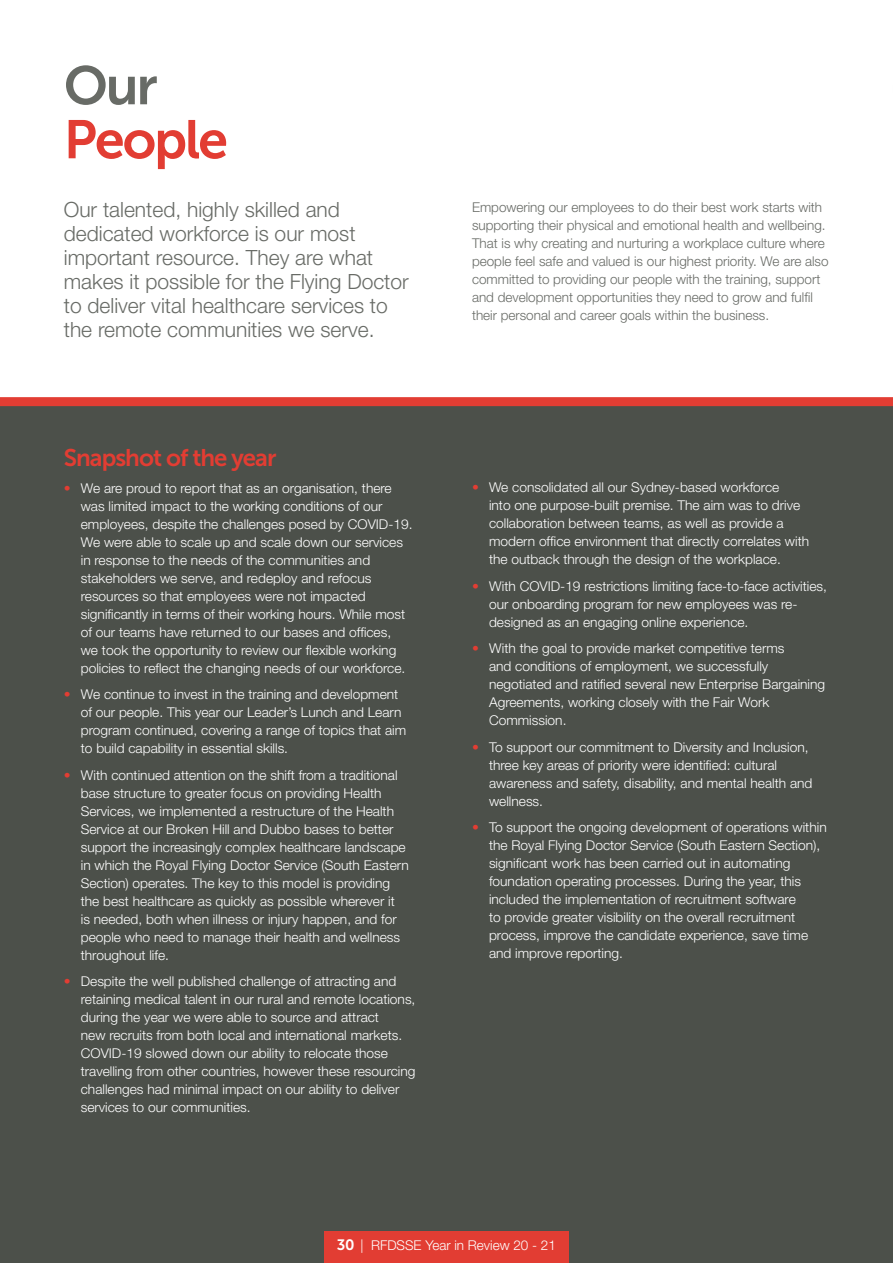
<style>
.page{position:relative;width:893px;height:1263px;background:#fff}
.page>*{position:absolute;margin:0;border:0;box-sizing:border-box;transform-origin:0 0}
.t1{font:54px "Museo Sans 700";letter-spacing:-.04em;color:#e23d33}
.t2{font:54px "Museo Sans 700";color:#686b66}
.t3{font:24px "Museo Sans 700";letter-spacing:-.04em;color:#e23d33}
.t4{font:300 21px/24px "Helvetica Neue LT Pro";color:#686b66}
.t5{font:300 13.5px/18px "Helvetica Neue LT Pro";color:#fff}
.t6{font:300 13.5px/18px "Helvetica Neue LT Pro";color:#686b66}
.s1{color:#e23d33}
.s2{font-family:"Museo Sans 700";font-weight:400;font-size:15px}
</style>
<div class="page">
<div style="left:0;top:402px;width:893px;height:861px;background:#4c504a"></div>
<div style="left:0;top:397px;width:893px;height:9px;background:#e23d33"></div>
<div style="left:324px;top:1231px;width:244px;height:32px;background:#e23d33"></div>
<h1 class="t2" style="left:64px;top:56px;width:95px">Our</h1>
<h1 class="t1" style="left:64px;top:110px;width:166px">People</h1>
<h3 class="t4" style="left:64px;top:197px;width:346px">Our talented, highly skilled and dedicated workforce is our most important resource. They are what makes it possible for the Flying Doctor to deliver vital healthcare services to the remote communities we serve.</h3>
<h2 class="t3" style="left:64px;top:444px;width:214px">Snapshot of the year</h2>
<p class="t5" style="left:81px;top:478px;width:333px;text-indent:-17px"><span class="s1">•</span> We are proud to report that as an organisation, there was limited impact to the working conditions of our employees, despite the challenges posed by COVID-19.<br>We were able to scale up and scale down our services in response to the needs of the communities and stakeholders we serve, and redeploy and refocus resources so that employees were not impacted significantly in terms of their working hours. While most of our teams have returned to our bases and offices,<br>we took the opportunity to review our flexible working policies to reflect the changing needs of our workforce.</p>
<p class="t5" style="left:81px;top:685px;width:327px;text-indent:-17px"><span class="s1">•</span> We continue to invest in the training and development of our people. This year our Leader’s Lunch and Learn program continued, covering a range of topics that aim to build capability in essential skills.</p>
<p class="t5" style="left:81px;top:765px;width:330px;text-indent:-17px"><span class="s1">•</span> With continued attention on the shift from a traditional base structure to greater focus on providing Health Services, we implemented a restructure of the Health Service at our Broken Hill and Dubbo bases to better support the increasingly complex healthcare landscape in which the Royal Flying Doctor Service (South Eastern Section) operates. The key to this model is providing the best healthcare as quickly as possible wherever it<br>is needed, both when illness or injury happen, and for people who need to manage their health and wellness throughout life.</p>
<p class="t5" style="left:81px;top:972px;width:336px;text-indent:-17px"><span class="s1">•</span> Despite the well published challenge of attracting and retaining medical talent in our rural and remote locations, during the year we were able to source and attract<br>new recruits from both local and international markets.<br>COVID-19 slowed down our ability to relocate those travelling from other countries, however these resourcing challenges had minimal impact on our ability to deliver services to our communities.</p>
<p class="t6" style="left:472px;top:198px;width:358px">Empowering our employees to do their best work starts with supporting their physical and emotional health and wellbeing.<br>That is why creating and nurturing a workplace culture where people feel safe and valued is our highest priority. We are also committed to providing our people with the training, support and development opportunities they need to grow and fulfil their personal and career goals within the business.</p>
<p class="t5" style="left:489px;top:478px;width:322px;text-indent:-17px"><span class="s1">•</span> We consolidated all our Sydney-based workforce<br>into one purpose-built premise. The aim was to drive collaboration between teams, as well as provide a modern office environment that directly correlates with the outback through the design of the workplace.</p>
<p class="t5" style="left:489px;top:577px;width:339px;text-indent:-17px"><span class="s1">•</span> With COVID-19 restrictions limiting face-to-face activities, our onboarding program for new employees was re&shy;designed as an engaging online experience.</p>
<p class="t5" style="left:489px;top:639px;width:338px;text-indent:-17px"><span class="s1">•</span> With the goal to provide market competitive terms<br>and conditions of employment, we successfully negotiated and ratified several new Enterprise Bargaining Agreements, working closely with the Fair Work Commission.</p>
<p class="t5" style="left:489px;top:738px;width:325px;text-indent:-17px"><span class="s1">•</span> To support our commitment to Diversity and Inclusion, three key areas of priority were identified: cultural awareness and safety, disability, and mental health and wellness.</p>
<p class="t5" style="left:489px;top:818px;width:339px;text-indent:-17px"><span class="s1">•</span> To support the ongoing development of operations within the Royal Flying Doctor Service (South Eastern Section), significant work has been carried out in automating foundation operating processes. During the year, this included the implementation of recruitment software<br>to provide greater visibility on the overall recruitment process, improve the candidate experience, save time and improve reporting.</p>
<p class="t5" style="left:337px;top:1236px;width:220px"><span class="s2">30</span> | RFDSSE Year in Review 20 - 21</p>
</div>
